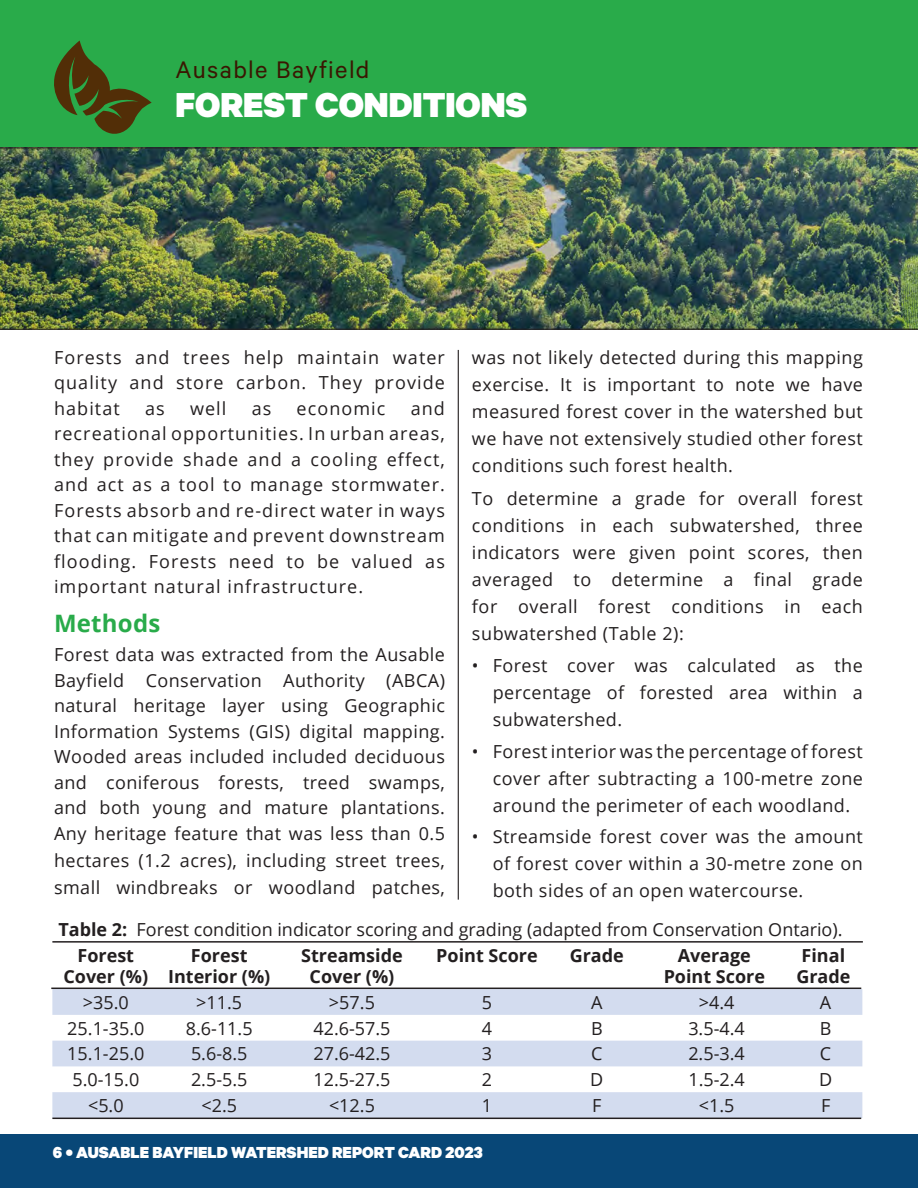
<style>
.page{position:relative;width:918px;height:1188px;background:#fff}
.page>*{position:absolute;margin:0;border:0;box-sizing:border-box;transform-origin:0 0}
.Card_Title{font:900 39px "Calibre";color:#fff}
.Card_CA_Subtitle{font:27px "Calibre";letter-spacing:.05em;color:#3a1702}
.Highlight{font:700 24px "Open Sans";letter-spacing:.01em;color:#29ab4a}
.Highlight-2{font:18px/27px "Open Sans";letter-spacing:.025em;color:#231f20;text-align:justify}
.t1{font:700 18px/21.6px "Open Sans";color:#231f20;text-align:center}
.Highlight-3{font:18px "Open Sans";color:#231f20}
.Card_Title-2{font:900 18px "Calibre";color:#fff}
.Highlight-4{font:18px "Open Sans";letter-spacing:.06em;color:#231f20}
.s1{font-weight:700}
</style>
<div class="page">
<div style="left:0;top:1134px;width:918px;height:54px;background:#084777"></div>
<div style="left:0;top:0;width:918px;height:147px;background:#29ab4a"></div>
<svg style="left:54px;top:41px;width:98px;height:93px"></svg>
<hr style="left:458px;top:350px;width:1px;height:550px;background:#231f20">
<svg style="left:52px;top:989px;width:810px;height:129px;fill:#d3dcef"></svg>
<hr style="left:52px;top:941px;width:811px;height:2px;background:#231f20">
<hr style="left:51px;top:988px;width:810px;height:1px;background:#231f20">
<hr style="left:52px;top:1118px;width:809px;height:1px;background:#231f20">
<img style="left:0;top:147px;width:918px;height:183px">
<p class="Card_CA_Subtitle" style="left:176px;top:54px;width:196px">Ausable Bayfield</p>
<p class="Card_Title" style="left:176px;top:81px;width:353px">FOREST CONDITIONS</p>
<p class="Highlight-2" style="left:54px;top:344px;width:392px;line-height:25.5px">Forests and trees help maintain water quality and store carbon. They provide habitat</p>
<p class="Highlight-2" style="left:472px;top:343px;width:392px">was not likely detected during this mapping exercise. It is important to note we have measured forest cover in the watershed but we have not extensively studied other forest conditions such forest health.</p>
<p class="Highlight-2" style="left:472px;top:485px;width:392px">To determine a grade for overall forest conditions in each subwatershed, three indicators were given point scores, then averaged to determine a final grade for overall forest conditions in each subwatershed (Table 2):</p>
<p class="Highlight-2" style="left:493px;top:652px;width:372px;text-indent:-21px">• Forest cover was calculated as the percentage of forested area within a subwatershed.</p>
<p class="Highlight-2" style="left:493px;top:737px;width:372px;text-indent:-21px">• Forest interior was the percentage of forest cover after subtracting a 100-metre zone around the perimeter of each woodland.</p>
<p class="Highlight-2" style="left:493px;top:823px;width:372px;text-indent:-21px">• Streamside forest cover was the amount of forest cover within a 30-metre zone on both sides of an open watercourse.</p>
<p class="Highlight-3" style="left:58px;top:917px;width:786px"><span class="s1">Table 2:</span> Forest condition indicator scoring and grading (adapted from Conservation Ontario).</p>
<p class="t1" style="left:78px;top:944px;width:58px">Forest</p>
<p class="t1" style="left:63px;top:965px;width:86px">Cover (%)</p>
<p class="Highlight-2" style="left:54px;top:395px;width:392px;line-height:25.5px;text-indent:357px">and recreational opportunities. In urban areas, they provide shade and a cooling effect, and act as a tool to manage stormwater.<br>Forests absorb and re-direct water in ways that can mitigate and prevent downstream flooding. Forests need to be valued as important natural infrastructure.</p>
<p class="Highlight" style="left:54px;top:607px;width:108px">Methods</p>
<p class="Highlight-2" style="left:54px;top:641px;width:392px;line-height:25.8px">Forest data was extracted from the Ausable Bayfield Conservation Authority (ABCA) natural heritage layer using Geographic Information Systems (GIS) digital mapping.<br>Wooded areas included included deciduous and coniferous forests, treed swamps, and both young and mature plantations.<br>Any heritage feature that was less than 0.5 hectares (1.2 acres), including street trees, small windbreaks or woodland patches,</p>
<p class="Highlight-2" style="left:145px;top:394px;width:21px">as</p>
<p class="Highlight-2" style="left:190px;top:394px;width:38px">well</p>
<p class="Highlight-2" style="left:252px;top:394px;width:21px">as</p>
<p class="Highlight-4" style="left:297px;top:396px;width:90px">economic</p>
<p class="t1" style="left:168px;top:944px;width:104px">Forest<br>Interior (%)</p>
<p class="t1" style="left:301px;top:944px;width:103px">Streamside<br>Cover (%)</p>
<p class="t1" style="left:436px;top:944px;width:103px">Point Score</p>
<p class="t1" style="left:570px;top:944px;width:56px">Grade</p>
<p class="t1" style="left:678px;top:944px;width:75px">Average</p>
<p class="t1" style="left:796px;top:944px;width:56px;text-align:left">Final<br>Grade</p>
<p class="t1" style="left:664px;top:965px;width:103px">Point Score</p>
<p class="Highlight-2" style="left:83px;top:988px;width:47px">&gt;35.0</p>
<p class="Highlight-2" style="left:196px;top:988px;width:47px">&gt;11.5</p>
<p class="Highlight-2" style="left:329px;top:988px;width:47px">&gt;57.5</p>
<p class="Highlight-2" style="left:482px;top:988px;width:12px">5</p>
<p class="Highlight-2" style="left:591px;top:988px;width:13px">A</p>
<p class="Highlight-2" style="left:699px;top:988px;width:37px">&gt;4.4</p>
<p class="Highlight-2" style="left:820px;top:988px;width:13px">A</p>
<p class="Highlight-2" style="left:67px;top:1014px;width:79px">25.1-35.0</p>
<p class="Highlight-2" style="left:186px;top:1014px;width:68px">8.6-11.5</p>
<p class="Highlight-2" style="left:313px;top:1014px;width:79px">42.6-57.5</p>
<p class="Highlight-2" style="left:482px;top:1014px;width:12px">4</p>
<p class="Highlight-2" style="left:591px;top:1014px;width:13px">B</p>
<p class="Highlight-2" style="left:688px;top:1014px;width:58px">3.5-4.4</p>
<p class="Highlight-2" style="left:820px;top:1014px;width:13px">B</p>
<p class="Highlight-2" style="left:67px;top:1040px;width:79px">15.1-25.0</p>
<p class="Highlight-2" style="left:191px;top:1040px;width:58px">5.6-8.5</p>
<p class="Highlight-2" style="left:313px;top:1040px;width:79px">27.6-42.5</p>
<p class="Highlight-2" style="left:482px;top:1040px;width:12px">3</p>
<p class="Highlight-2" style="left:591px;top:1040px;width:13px">C</p>
<p class="Highlight-2" style="left:688px;top:1040px;width:58px">2.5-3.4</p>
<p class="Highlight-2" style="left:820px;top:1040px;width:13px">C</p>
<p class="Highlight-2" style="left:72px;top:1066px;width:68px">5.0-15.0</p>
<p class="Highlight-2" style="left:191px;top:1066px;width:58px">2.5-5.5</p>
<p class="Highlight-2" style="left:313px;top:1066px;width:79px">12.5-27.5</p>
<p class="Highlight-2" style="left:482px;top:1066px;width:12px">2</p>
<p class="Highlight-2" style="left:590px;top:1066px;width:15px">D</p>
<p class="Highlight-2" style="left:688px;top:1066px;width:58px">1.5-2.4</p>
<p class="Highlight-2" style="left:819px;top:1066px;width:15px">D</p>
<p class="Highlight-2" style="left:88px;top:1091px;width:37px">&lt;5.0</p>
<p class="Highlight-2" style="left:201px;top:1091px;width:37px">&lt;2.5</p>
<p class="Highlight-2" style="left:329px;top:1091px;width:47px">&lt;12.5</p>
<p class="Highlight-2" style="left:482px;top:1091px;width:12px">1</p>
<p class="Highlight-2" style="left:592px;top:1091px;width:11px">F</p>
<p class="Highlight-2" style="left:699px;top:1091px;width:37px">&lt;1.5</p>
<p class="Highlight-2" style="left:821px;top:1091px;width:11px">F</p>
<p class="Card_Title-2" style="left:53px;top:1141px;width:431px">6 • AUSABLE BAYFIELD WATERSHED REPORT CARD 2023</p>
</div>
